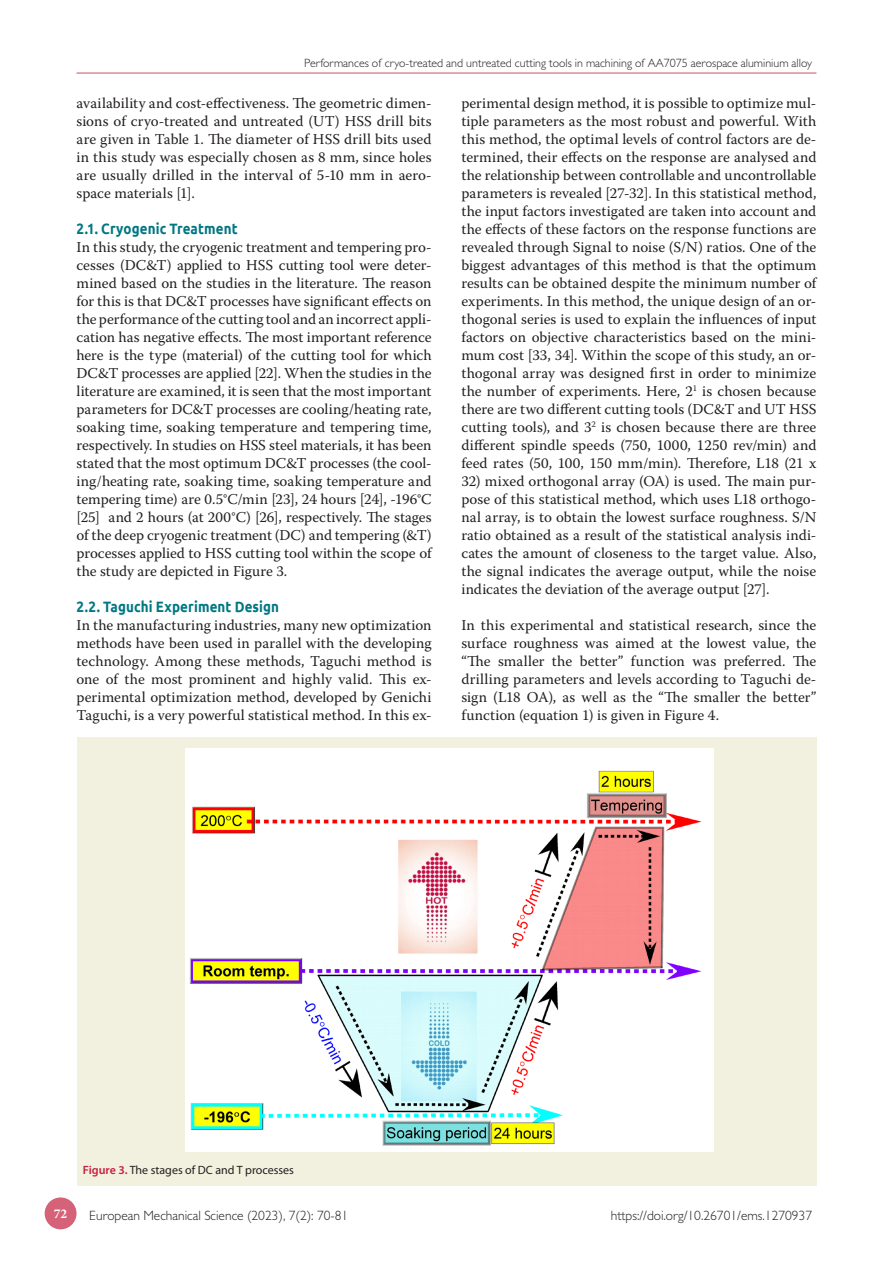
<style>
.page{position:relative;width:893px;height:1263px;background:#fff}
.page>*{position:absolute;margin:0;border:0;box-sizing:border-box;transform-origin:0 0}
.t1{font:15px/18px "Warnock Pro";letter-spacing:.005em;color:#231f20;text-align:justify}
.t2{font:700 15px "Ubuntu";letter-spacing:.01em;color:#007782;scale:.89 1}
.t3{font:300 13.5px "Gill Sans";color:#231f20}
.t4{font:700 13.5px "Minion Pro";color:#fff}
.t5{font:300 12px "Gill Sans";color:#231f20}
.t6{font:12px "Myriad Pro";color:#231f20}
.s1{font-weight:600;color:#c51f40}
</style>
<div class="page">
<div style="left:77px;top:737px;width:739px;height:425px;background:#f2f0de"></div>
<div style="left:77px;top:1151px;width:739px;height:34px;background:#f2f0de"></div>
<img style="left:186px;top:748px;width:527px;height:403px">
<hr style="left:77px;top:72px;width:739px;height:2px;background:#d66279">
<div style="left:45px;top:1197px;width:32px;height:32px;background:#d66279;border-radius:50%"></div>
<p class="t5" style="left:304px;top:55px;width:509px">Performances of cryo-treated and untreated cutting tools in machining of AA7075 aerospace aluminium alloy</p>
<p class="t1" style="left:77px;top:94px;width:357px">availability and cost-effectiveness. The geometric dimen&shy;sions of cryo-treated and untreated (UT) HSS drill bits are given in Table 1. The diameter of HSS drill bits used in this study was especially chosen as 8 mm, since holes are usually drilled in the interval of 5-10 mm in aero&shy;space materials [1].</p>
<p class="t2" style="left:77px;top:220px;width:183px">2.1. Cryogenic Treatment</p>
<p class="t1" style="left:77px;top:238px;width:357px">In this study, the cryogenic treatment and tempering pro&shy;cesses (DC&amp;T) applied to HSS cutting tool were deter&shy;mined based on the studies in the literature. The reason for this is that DC&amp;T processes have significant effects on the performance of the cutting tool and an incorrect appli&shy;cation has negative effects. The most important reference here is the type (material) of the cutting tool for which DC&amp;T processes are applied [22]. When the studies in the literature are examined, it is seen that the most important parameters for DC&amp;T processes are cooling/heating rate, soaking time, soaking temperature and tempering time, respectively. In studies on HSS steel materials, it has been stated that the most optimum DC&amp;T processes (the cool&shy;ing/heating rate, soaking time, soaking temperature and tempering time) are 0.5°C/min [23], 24 hours [24], -196°C [25] and 2 hours (at 200°C) [26], respectively. The stages of the deep cryogenic treatment (DC) and tempering (&amp;T) processes applied to HSS cutting tool within the scope of the study are depicted in Figure 3.</p>
<p class="t2" style="left:77px;top:598px;width:229px">2.2. Taguchi Experiment Design</p>
<p class="t1" style="left:77px;top:616px;width:357px">In the manufacturing industries, many new optimization methods have been used in parallel with the developing technology. Among these methods, Taguchi method is one of the most prominent and highly valid. This ex&shy;perimental optimization method, developed by Genichi Taguchi, is a very powerful statistical method. In this ex-</p>
<p class="t1" style="left:461px;top:94px;width:357px">perimental design method, it is possible to optimize mul&shy;tiple parameters as the most robust and powerful. With this method, the optimal levels of control factors are de&shy;termined, their effects on the response are analysed and the relationship between controllable and uncontrollable parameters is revealed [27-32]. In this statistical method, the input factors investigated are taken into account and the effects of these factors on the response functions are revealed through Signal to noise (S/N) ratios. One of the biggest advantages of this method is that the optimum results can be obtained despite the minimum number of experiments. In this method, the unique design of an or&shy;thogonal series is used to explain the influences of input factors on objective characteristics based on the mini&shy;mum cost [33, 34]. Within the scope of this study, an or&shy;thogonal array was designed first in order to minimize the number of experiments. Here, 2<sup>1</sup> is chosen because there are two different cutting tools (DC&amp;T and UT HSS cutting tools), and 3<sup>2</sup> is chosen because there are three different spindle speeds (750, 1000, 1250 rev/min) and feed rates (50, 100, 150 mm/min). Therefore, L18 (21 x</p>
<p class="t1" style="left:461px;top:472px;width:357px">32) mixed orthogonal array (OA) is used. The main pur&shy;pose of this statistical method, which uses L18 orthogo&shy;nal array, is to obtain the lowest surface roughness. S/N ratio obtained as a result of the statistical analysis indi&shy;cates the amount of closeness to the target value. Also, the signal indicates the average output, while the noise indicates the deviation of the average output [27].</p>
<p class="t1" style="left:461px;top:616px;width:357px">In this experimental and statistical research, since the surface roughness was aimed at the lowest value, the “The smaller the better” function was preferred. The drilling parameters and levels according to Taguchi de&shy;sign (L18 OA), as well as the “The smaller the better” function (equation 1) is given in Figure 4.</p>
<p class="t6" style="left:83px;top:1162px;width:213px"><span class="s1">Figure 3.</span> The stages of DC and T processes</p>
<p class="t3" style="left:89px;top:1207px;width:260px">European Mechanical Science (2023), 7(2): 70-81</p>
<p class="t4" style="left:54px;top:1204px;width:15px">72</p>
<p class="t3" style="left:611px;top:1207px;width:203px">https://doi.org/10.26701/ems.1270937</p>
</div>
